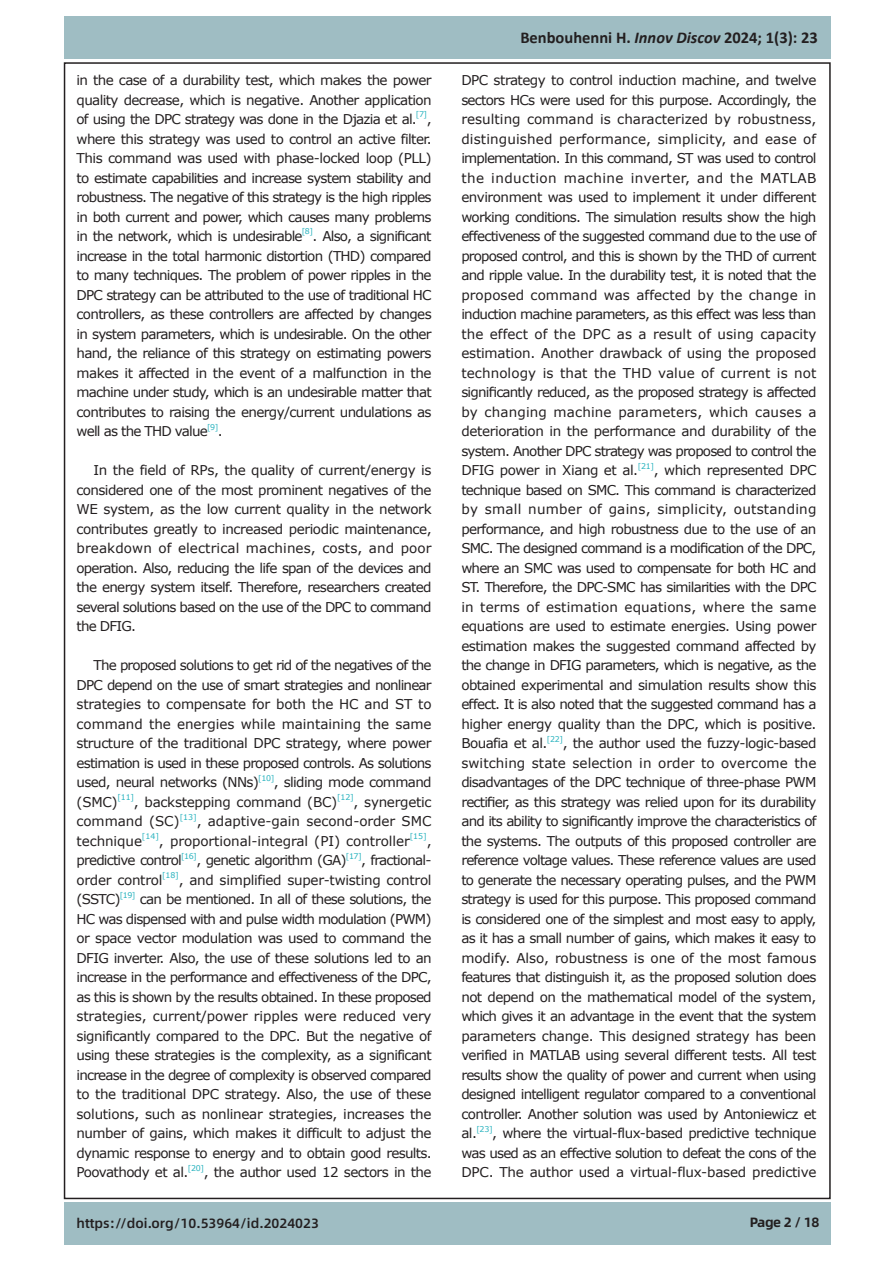
<style>
.page{position:relative;width:893px;height:1263px;background:#fff}
.page>*{position:absolute;margin:0;border:0;box-sizing:border-box;transform-origin:0 0}
.t1{font:700 16.5px "Calibri";color:#231f20}
.正文{font:13.5px/19.5px "Verdana";letter-spacing:-.045em;color:#231f20;text-align:justify}
.正文-2{font:13.5px "Verdana";letter-spacing:-.005em;color:#231f20}
.正文-3{font:13.5px "Verdana";letter-spacing:-.02em;color:#231f20}
.t2{font:500 13.5px "Alibaba Sans";color:#231f20}
.t3{font:700 13.5px "Alibaba Sans";letter-spacing:-.03em;color:#231f20}
.正文-4{font:7.8px "Verdana";letter-spacing:-.035em;color:#27b2be}
.s1{font-style:italic}
</style>
<div class="page">
<div style="left:64px;top:17px;width:767px;height:42px;background:#9fbdc3"></div>
<div style="left:64px;top:1202px;width:767px;height:43px;background:#9fbdc3"></div>
<p class="正文" style="left:77px;top:70px;width:357px">in the case of a durability test, which makes the power quality decrease, which is negative. Another application of using the DPC strategy was done in the Djazia et al.</p>
<p class="正文-4" style="left:416px;top:109px;width:13px">[7]</p>
<p class="正文" style="left:77px;top:109px;width:357px;text-indent:350px">, where this strategy was used to control an active filter.<br>This command was used with phase-locked loop (PLL) to estimate capabilities and increase system stability and robustness. The negative of this strategy is the high ripples in both current and power, which causes many problems in the network, which is undesirable</p>
<p class="正文-4" style="left:302px;top:226px;width:13px">[8]</p>
<p class="正文" style="left:77px;top:226px;width:357px;text-indent:236px">. Also, a significant increase in the total harmonic distortion (THD) compared to many techniques. The problem of power ripples in the DPC strategy can be attributed to the use of traditional HC controllers, as these controllers are affected by changes in system parameters, which is undesirable. On the other hand, the reliance of this strategy on estimating powers makes it affected in the event of a malfunction in the machine under study, which is an undesirable matter that contributes to raising the energy/current undulations as well as the THD value</p>
<p class="正文-4" style="left:207px;top:421px;width:13px">[9]</p>
<p class="正文" style="left:218px;top:421px;width:6px">.</p>
<p class="正文" style="left:77px;top:460px;width:357px;text-indent:17px">In the field of RPs, the quality of current/energy is considered one of the most prominent negatives of the WE system, as the low current quality in the network contributes greatly to increased periodic maintenance, breakdown of electrical machines, costs, and poor operation. Also, reducing the life span of the devices and the energy system itself. Therefore, researchers created several solutions based on the use of the DPC to command the DFIG.</p>
<p class="正文" style="left:77px;top:655px;width:357px;text-indent:17px">The proposed solutions to get rid of the negatives of the DPC depend on the use of smart strategies and nonlinear strategies to compensate for both the HC and ST to command the energies while maintaining the same structure of the traditional DPC strategy, where power estimation is used in these proposed controls. As solutions used, neural networks (NNs)</p>
<p class="正文-4" style="left:258px;top:772px;width:17px">[10]</p>
<p class="正文" style="left:274px;top:772px;width:159px">, sliding mode command</p>
<p class="正文" style="left:77px;top:792px;width:43px">(SMC)</p>
<p class="正文-4" style="left:117px;top:792px;width:18px">[11]</p>
<p class="正文-3" style="left:134px;top:792px;width:205px">, backstepping command (BC)</p>
<p class="正文-4" style="left:337px;top:792px;width:18px">[12]</p>
<p class="正文-3" style="left:354px;top:792px;width:80px">, synergetic</p>
<p class="正文-2" style="left:77px;top:812px;width:105px">command (SC)</p>
<p class="正文-4" style="left:180px;top:811px;width:19px">[13]</p>
<p class="正文-2" style="left:197px;top:812px;width:236px">, adaptive-gain second-order SMC</p>
<p class="正文-2" style="left:77px;top:831px;width:67px">technique</p>
<p class="正文-4" style="left:142px;top:831px;width:19px">[14]</p>
<p class="正文-2" style="left:159px;top:831px;width:252px">, proportional-integral (PI) controller</p>
<p class="正文-4" style="left:410px;top:831px;width:19px">[15]</p>
<p class="正文" style="left:427px;top:831px;width:6px">,</p>
<p class="正文" style="left:77px;top:850px;width:107px">predictive control</p>
<p class="正文-4" style="left:181px;top:850px;width:17px">[16]</p>
<p class="正文" style="left:196px;top:850px;width:152px">, genetic algorithm (GA)</p>
<p class="正文-4" style="left:346px;top:850px;width:17px">[17]</p>
<p class="正文" style="left:361px;top:850px;width:72px">, fractional-</p>
<p class="正文-3" style="left:77px;top:870px;width:87px">order control</p>
<p class="正文-4" style="left:162px;top:870px;width:18px">[18]</p>
<p class="正文-3" style="left:179px;top:870px;width:254px">, and simplified super-twisting control</p>
<p class="正文" style="left:77px;top:889px;width:45px">(SSTC)</p>
<p class="正文-4" style="left:120px;top:889px;width:17px">[19]</p>
<p class="正文" style="left:77px;top:889px;width:357px;text-indent:63px">can be mentioned. In all of these solutions, the HC was dispensed with and pulse width modulation (PWM) or space vector modulation was used to command the DFIG inverter. Also, the use of these solutions led to an increase in the performance and effectiveness of the DPC, as this is shown by the results obtained. In these proposed strategies, current/power ripples were reduced very significantly compared to the DPC. But the negative of using these strategies is the complexity, as a significant increase in the degree of complexity is observed compared to the traditional DPC strategy. Also, the use of these solutions, such as nonlinear strategies, increases the number of gains, which makes it difficult to adjust the dynamic response to energy and to obtain good results.<br>Poovathody et al.</p>
<p class="正文-4" style="left:188px;top:1162px;width:18px">[20]</p>
<p class="正文" style="left:204px;top:1162px;width:229px">, the author used 12 sectors in the</p>
<p class="t1" style="left:520px;top:26px;width:299px">Benbouhenni H. <span class="s1">Innov Discov</span> 2024; 1(3): 23</p>
<p class="正文" style="left:461px;top:70px;width:357px">DPC strategy to control induction machine, and twelve sectors HCs were used for this purpose. Accordingly, the resulting command is characterized by robustness, distinguished performance, simplicity, and ease of implementation. In this command, ST was used to control the induction machine inverter, and the MATLAB environment was used to implement it under different working conditions. The simulation results show the high effectiveness of the suggested command due to the use of proposed control, and this is shown by the THD of current and ripple value. In the durability test, it is noted that the proposed command was affected by the change in induction machine parameters, as this effect was less than the effect of the DPC as a result of using capacity estimation. Another drawback of using the proposed technology is that the THD value of current is not significantly reduced, as the proposed strategy is affected by changing machine parameters, which causes a deterioration in the performance and durability of the system. Another DPC strategy was proposed to control the DFIG power in Xiang et al.</p>
<p class="正文-4" style="left:638px;top:460px;width:18px">[21]</p>
<p class="正文" style="left:461px;top:460px;width:357px;text-indent:193px">, which represented DPC technique based on SMC. This command is characterized by small number of gains, simplicity, outstanding performance, and high robustness due to the use of an SMC. The designed command is a modification of the DPC, where an SMC was used to compensate for both HC and ST. Therefore, the DPC-SMC has similarities with the DPC in terms of estimation equations, where the same equations are used to estimate energies. Using power estimation makes the suggested command affected by the change in DFIG parameters, which is negative, as the obtained experimental and simulation results show this effect. It is also noted that the suggested command has a higher energy quality than the DPC, which is positive.<br>Bouafia et al.</p>
<p class="正文-4" style="left:547px;top:733px;width:18px">[22]</p>
<p class="正文" style="left:461px;top:733px;width:357px;text-indent:101px">, the author used the fuzzy-logic-based switching state selection in order to overcome the disadvantages of the DPC technique of three-phase PWM rectifier, as this strategy was relied upon for its durability and its ability to significantly improve the characteristics of the systems. The outputs of this proposed controller are reference voltage values. These reference values are used to generate the necessary operating pulses, and the PWM strategy is used for this purpose. This proposed command is considered one of the simplest and most easy to apply, as it has a small number of gains, which makes it easy to modify. Also, robustness is one of the most famous features that distinguish it, as the proposed solution does not depend on the mathematical model of the system, which gives it an advantage in the event that the system parameters change. This designed strategy has been verified in MATLAB using several different tests. All test results show the quality of power and current when using designed intelligent regulator compared to a conventional controller. Another solution was used by Antoniewicz et al.</p>
<p class="正文-4" style="left:476px;top:1123px;width:18px">[23]</p>
<p class="正文" style="left:461px;top:1123px;width:357px;text-indent:31px">, where the virtual-flux-based predictive technique was used as an effective solution to defeat the cons of the DPC. The author used a virtual-flux-based predictive</p>
<p class="t2" style="left:77px;top:1213px;width:244px">https://doi.org/10.53964/id.2024023</p>
<p class="t3" style="left:750px;top:1211px;width:71px">Page 2 / 18</p>
</div>
